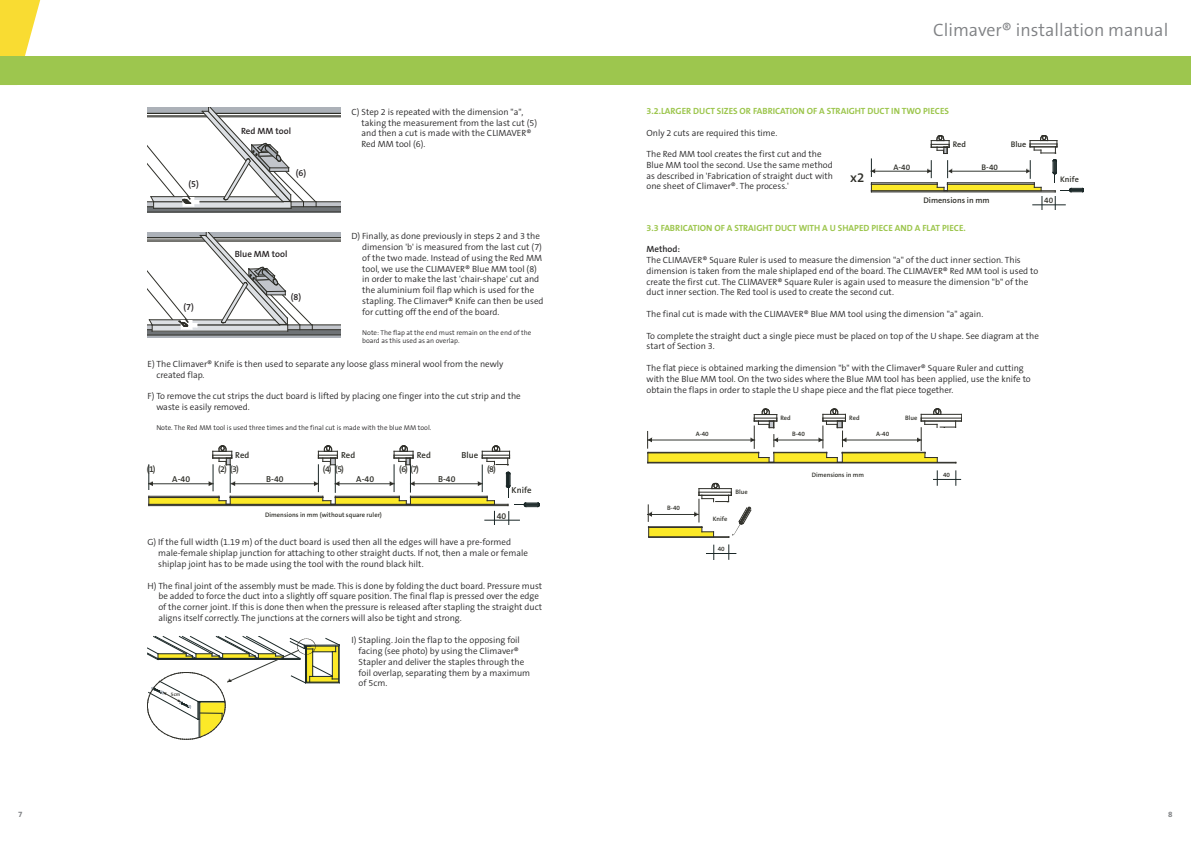
<style>
.page{position:relative;width:1191px;height:842px;background:#fff}
.page>*{position:absolute;margin:0;border:0;box-sizing:border-box;transform-origin:0 0}
.t1{font:300 18px "The Sans B4";color:#7f8184}
.t2{font:600 13.2px "The Sans B6";color:#2e2e28}
.t3{font:300 9px/10.8px "The Sans B4";color:#272627}
.t4{font:700 9px "The Sans B7";color:#9dc64e}
.t5{font:600 9px "The Sans B6";color:#231f20}
.t6{font:600 9px "The Sans B6";color:#272627}
.t7{font:600 8.7px "The Sans B6";color:#2e2e28}
.t8{font:600 8.1px "The Sans B6";color:#2e2e28}
.t9{font:700 8px "The Sans B7";color:#7f8184}
.t10{font:300 7px/8.4px "The Sans B4";color:#272627}
.t11{font:600 6.5px "The Sans B6";color:#2e2e28}
.t12{font:600 6.4px "The Sans B6";color:#2e2e28}
.t13{font:600 5px "The Sans B6";color:#2e2e28}
</style>
<div class="page">
<div style="left:595px;top:57px;width:596px;height:28px;background:#9dc64e"></div>
<svg style="left:0;top:0;width:43px;height:57px"></svg>
<div style="left:0;top:57px;width:595px;height:28px;background:#9dc64e"></div>
<svg style="left:147px;top:232px;width:193px;height:105px"></svg>
<hr style="left:340px;top:645px;width:1px;height:38px;background:#1a2727">
<svg style="left:147px;top:636px;width:193px;height:104px"></svg>
<svg style="left:148px;top:446px;width:392px;height:78px"></svg>
<svg style="left:871px;top:135px;width:213px;height:75px"></svg>
<hr style="left:952px;top:171px;width:74px;height:1px;background:#333732">
<svg style="left:713px;top:545px;width:1px;height:14px"></svg>
<svg style="left:728px;top:545px;width:1px;height:14px"></svg>
<svg style="left:933px;top:471px;width:27px;height:14px"></svg>
<hr style="left:706px;top:553px;width:30px;height:1px;background:#1a2727">
<hr style="left:648px;top:463px;width:307px;height:1px;background:#2e2e28">
<svg style="left:647px;top:483px;width:104px;height:55px"></svg>
<svg style="left:647px;top:409px;width:315px;height:54px"></svg>
<svg style="left:147px;top:108px;width:193px;height:105px"></svg>
<p class="t5" style="left:188px;top:179px;width:12px">(5)</p>
<p class="t5" style="left:183px;top:303px;width:12px">(7)</p>
<p class="t5" style="left:241px;top:126px;width:51px">Red MM tool</p>
<p class="t5" style="left:296px;top:168px;width:12px">(6)</p>
<p class="t5" style="left:235px;top:250px;width:54px">Blue MM tool</p>
<p class="t5" style="left:291px;top:292px;width:12px">(8)</p>
<p class="t3" style="left:361px;top:107px;width:177px;text-indent:-10px">C) Step 2 is repeated with the dimension "a", taking the measurement from the last cut (5) and then a cut is made with the CLIMAVER® Red MM tool (6).</p>
<p class="t3" style="left:362px;top:231px;width:183px;text-indent:-11px">D) Finally, as done previously in steps 2 and 3 the dimension 'b' is measured from the last cut (7) of the two made. Instead of using the Red MM tool, we use the CLIMAVER® Blue MM tool (8) in order to make the last 'chair-shape' cut and the aluminium foil flap which is used for the stapling. The Climaver® Knife can then be used for cutting off the end of the board.</p>
<p class="t10" style="left:362px;top:329px;width:171px">Note: The flap at the end must remain on the end of the board as this used as an overlap.</p>
<p class="t3" style="left:157px;top:359px;width:348px;text-indent:-9px">E) The Climaver® Knife is then used to separate any loose glass mineral wool from the newly created flap.</p>
<p class="t3" style="left:156px;top:391px;width:366px;text-indent:-9px">F) To remove the cut strips the duct board is lifted by placing one finger into the cut strip and the waste is easily removed.</p>
<p class="t10" style="left:156px;top:424px;width:276px">Note. The Red MM tool is used three times and the final cut is made with the blue MM tool.</p>
<p class="t7" style="left:235px;top:450px;width:16px">Red</p>
<p class="t7" style="left:341px;top:450px;width:16px">Red</p>
<p class="t7" style="left:417px;top:450px;width:16px">Red</p>
<p class="t7" style="left:461px;top:450px;width:18px">Blue</p>
<p class="t7" style="left:438px;top:475px;width:19px">B-40</p>
<p class="t7" style="left:147px;top:465px;width:10px">(1)</p>
<p class="t7" style="left:218px;top:465px;width:22px">(2) (3)</p>
<p class="t7" style="left:323px;top:465px;width:23px">(4) (5)</p>
<p class="t7" style="left:399px;top:465px;width:21px">(6) (7)</p>
<p class="t7" style="left:487px;top:465px;width:10px">(8)</p>
<p class="t7" style="left:172px;top:475px;width:19px">A-40</p>
<p class="t7" style="left:266px;top:475px;width:19px">B-40</p>
<p class="t7" style="left:356px;top:475px;width:19px">A-40</p>
<p class="t7" style="left:511px;top:486px;width:21px">Knife</p>
<p class="t11" style="left:265px;top:512px;width:118px">Dimensions in mm (without square ruler)</p>
<p class="t7" style="left:497px;top:511px;width:11px">40</p>
<p class="t3" style="left:158px;top:537px;width:371px;text-indent:-11px">G) If the full width (1.19 m) of the duct board is used then all the edges will have a pre-formed male-female shiplap junction for attaching to other straight ducts. If not, then a male or female shiplap joint has to be made using the tool with the round black hilt.</p>
<p class="t3" style="left:158px;top:580px;width:385px;text-indent:-11px">H) The final joint of the assembly must be made. This is done by folding the duct board. Pressure must be added to force the duct into a slightly off square position. The final flap is pressed over the edge of the corner joint. If this is done then when the pressure is released after stapling the straight duct aligns itself correctly. The junctions at the corners will also be tight and strong.</p>
<p class="t3" style="left:358px;top:635px;width:173px;text-indent:-7px">I) Stapling. Join the flap to the opposing foil facing (see photo) by using the Climaver® Stapler and deliver the staples through the foil overlap, separating them by a maximum of 5cm.</p>
<p class="t13" style="left:171px;top:691px;width:11px">5cm</p>
<h1 class="t1" style="left:933px;top:21px;width:237px">Climaver® installation manual</h1>
<p class="t4" style="left:646px;top:107px;width:304px">3.2.LARGER DUCT SIZES OR FABRICATION OF A STRAIGHT DUCT IN TWO PIECES</p>
<p class="t3" style="left:646px;top:128px;width:132px">Only 2 cuts are required this time.</p>
<p class="t8" style="left:952px;top:140px;width:15px">Red</p>
<p class="t8" style="left:1010px;top:140px;width:17px">Blue</p>
<p class="t3" style="left:646px;top:149px;width:188px">The Red MM tool creates the first cut and the Blue MM tool the second. Use the same method as described in 'Fabrication of straight duct with one sheet of Climaver®. The process.'</p>
<p class="t4" style="left:646px;top:223px;width:321px">3.3 FABRICATION OF A STRAIGHT DUCT WITH A U SHAPED PIECE AND A FLAT PIECE.</p>
<p class="t6" style="left:646px;top:244px;width:35px">Method:</p>
<p class="t3" style="left:646px;top:255px;width:393px">The CLIMAVER® Square Ruler is used to measure the dimension "a" of the duct inner section. This dimension is taken from the male shiplaped end of the board. The CLIMAVER® Red MM tool is used to create the first cut. The CLIMAVER® Square Ruler is again used to measure the dimension "b" of the duct inner section. The Red tool is used to create the second cut.</p>
<p class="t3" style="left:646px;top:309px;width:338px">The final cut is made with the CLIMAVER® Blue MM tool using the dimension "a" again.</p>
<p class="t3" style="left:646px;top:330px;width:394px">To complete the straight duct a single piece must be placed on top of the U shape. See diagram at the start of Section 3.</p>
<p class="t3" style="left:646px;top:363px;width:386px">The flat piece is obtained marking the dimension "b" with the Climaver® Square Ruler and cutting with the Blue MM tool. On the two sides where the Blue MM tool has been applied, use the knife to obtain the flaps in order to staple the U shape piece and the flat piece together.</p>
<p class="t8" style="left:893px;top:163px;width:18px">A-40</p>
<p class="t8" style="left:981px;top:163px;width:18px">B-40</p>
<h2 class="t2" style="left:850px;top:170px;width:16px">x2</h2>
<p class="t8" style="left:1060px;top:175px;width:20px">Knife</p>
<p class="t8" style="left:923px;top:196px;width:68px">Dimensions in mm</p>
<p class="t8" style="left:1044px;top:196px;width:10px">40</p>
<p class="t12" style="left:780px;top:414px;width:12px">Red</p>
<p class="t12" style="left:849px;top:414px;width:12px">Red</p>
<p class="t12" style="left:905px;top:414px;width:14px">Blue</p>
<p class="t12" style="left:667px;top:504px;width:14px">B-40</p>
<p class="t12" style="left:695px;top:430px;width:15px">A-40</p>
<p class="t12" style="left:792px;top:430px;width:14px">B-40</p>
<p class="t12" style="left:876px;top:430px;width:15px">A-40</p>
<p class="t12" style="left:712px;top:515px;width:16px">Knife</p>
<p class="t12" style="left:735px;top:488px;width:14px">Blue</p>
<p class="t12" style="left:717px;top:546px;width:9px">40</p>
<p class="t12" style="left:812px;top:472px;width:53px">Dimensions in mm</p>
<p class="t12" style="left:943px;top:472px;width:9px">40</p>
<p class="t9" style="left:18px;top:810px;width:6px">7</p>
<p class="t9" style="left:1168px;top:810px;width:6px">8</p>
</div>
